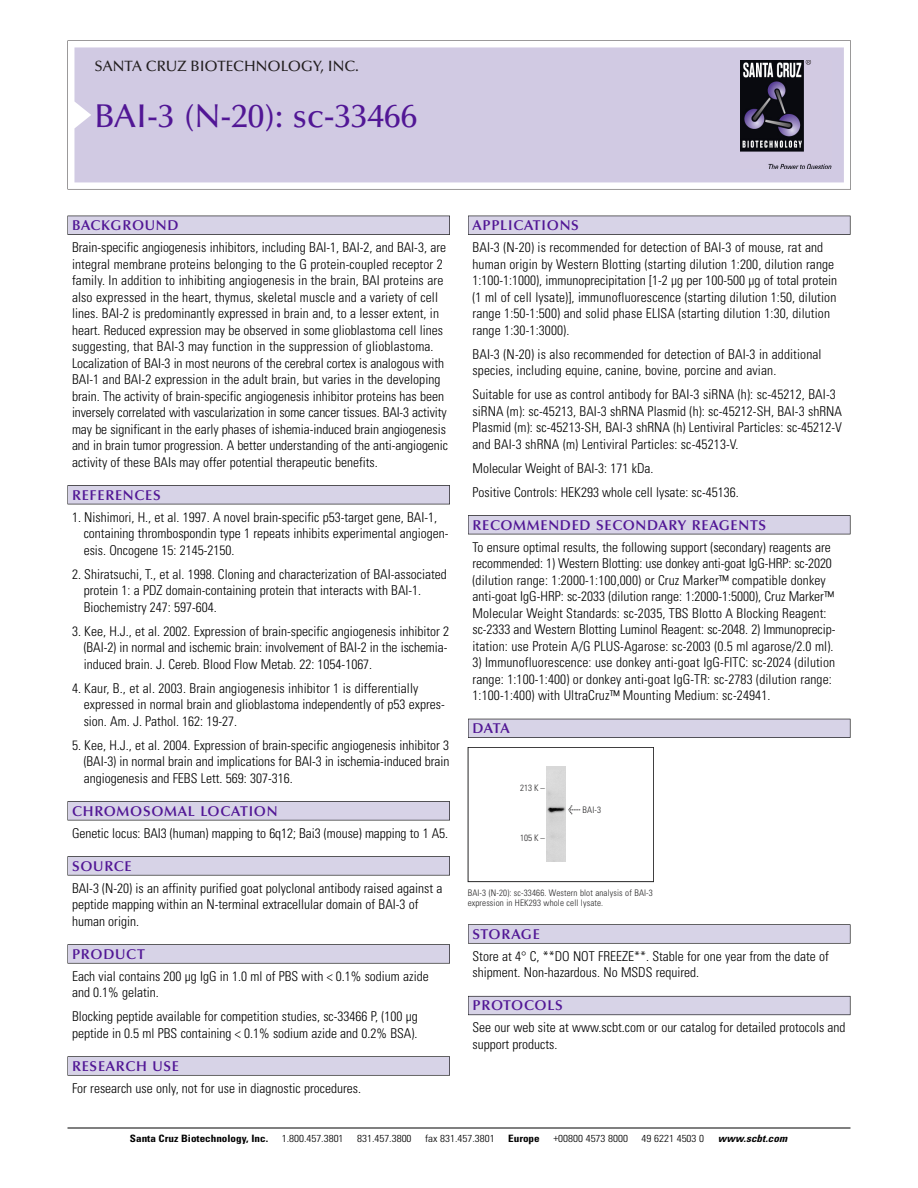
<style>
.page{position:relative;width:918px;height:1188px;background:#fff}
.page>*{position:absolute;margin:0;border:0;box-sizing:border-box;transform-origin:0 0}
.t1{font:500 33px "Optima";color:#511695}
.t2{font:500 15px "Optima";color:#231f20}
.t3{font:600 14.25px "Optima";letter-spacing:.05em;color:#511695}
.t4{font:300 condensed 13.5px/16.5px "Univers";color:#000}
.t5{font:300 condensed 10.2px "Univers";color:#000;scale:1.1 1}
.t6{font:700 condensed 10.2px "Univers";color:#000;scale:1.1 1}
.t7{font:italic 700 condensed 10.2px "Univers";letter-spacing:.005em;color:#000;scale:1.1 1}
.t8{font:9px/10.5px "Univers Condensed Light+TTJQJC";letter-spacing:.015em;color:#272627}
.s1{font-family:"Meta Plus Book Roman+CZJQTS";font-size:10.5px}
</style>
<div class="page">
<svg style="left:68px;top:40px;width:783px;height:149px"></svg>
<div style="left:74px;top:47px;width:770px;height:135px;background:#d1cae3"></div>
<img style="left:741px;top:60px;width:90px;height:108px">
<div style="left:68px;top:216px;width:382px;height:19px;background:#525155"></div>
<div style="left:68px;top:216px;width:381px;height:18px;background:#d7d3e7"></div>
<div style="left:68px;top:485px;width:382px;height:19px;background:#525155"></div>
<div style="left:68px;top:486px;width:381px;height:18px;background:#d7d3e7"></div>
<div style="left:68px;top:801px;width:382px;height:19px;background:#545357"></div>
<div style="left:68px;top:802px;width:381px;height:18px;background:#d7d3e7"></div>
<div style="left:68px;top:856px;width:382px;height:19px;background:#575759"></div>
<div style="left:68px;top:857px;width:381px;height:18px;background:#d7d3e7"></div>
<svg style="left:68px;top:944px;width:382px;height:20px"></svg>
<div style="left:68px;top:945px;width:381px;height:18px;background:#d7d3e7"></div>
<div style="left:68px;top:1056px;width:382px;height:20px;background:#626263"></div>
<div style="left:68px;top:1057px;width:381px;height:18px;background:#d7d3e7"></div>
<div style="left:468px;top:216px;width:382px;height:19px;background:#525155"></div>
<div style="left:468px;top:216px;width:382px;height:18px;background:#d7d3e7"></div>
<div style="left:468px;top:515px;width:382px;height:19px;background:#525155"></div>
<div style="left:468px;top:516px;width:382px;height:18px;background:#d7d3e7"></div>
<div style="left:468px;top:719px;width:382px;height:19px;background:#525158"></div>
<div style="left:468px;top:719px;width:382px;height:18px;background:#d7d3e7"></div>
<div style="left:468px;top:924px;width:382px;height:20px;background:#666667"></div>
<div style="left:468px;top:925px;width:382px;height:18px;background:#d7d3e7"></div>
<div style="left:468px;top:996px;width:382px;height:19px;background:#66646d"></div>
<div style="left:468px;top:997px;width:382px;height:18px;background:#d7d3e7"></div>
<hr style="left:68px;top:1128px;width:782px;height:1px;background:#000">
<div style="left:468px;top:747px;width:186px;height:135px;border:1px solid #272627"></div>
<img style="left:546px;top:767px;width:20px;height:95px">
<p class="t2" style="left:94px;top:61px;width:266px">SANTA CRUZ BIOTECHNOLOGY, INC.</p>
<h1 class="t1" style="left:94px;top:103px;width:324px">BAI-3 (N-20): sc-33466</h1>
<p class="t3" style="left:72px;top:219px;width:108px">BACKGROUND</p>
<p class="t4" style="left:72px;top:240px;width:378px">Brain-specific angiogenesis inhibitors, including BAI-1, BAI-2, and BAI-3, are integral membrane proteins belonging to the G protein-coupled receptor 2 family. In addition to inhibiting angiogenesis in the brain, BAI proteins are also expressed in the heart, thymus, skeletal muscle and a variety of cell lines. BAI-2 is predominantly expressed in brain and, to a lesser extent, in heart. Reduced expression may be observed in some glioblastoma cell lines suggesting, that BAI-3 may function in the suppression of glioblastoma.<br>Localization of BAI-3 in most neurons of the cerebral cortex is analogous with BAI-1 and BAI-2 expression in the adult brain, but varies in the developing brain. The activity of brain-specific angiogenesis inhibitor proteins has been inversely correlated with vascularization in some cancer tissues. BAI-3 activity may be significant in the early phases of ishemia-induced brain angiogenesis and in brain tumor progression. A better understanding of the anti-angiogenic activity of these BAIs may offer potential therapeutic benefits.</p>
<p class="t3" style="left:72px;top:489px;width:90px">REFERENCES</p>
<p class="t4" style="left:84px;top:510px;width:366px;text-indent:-12px">1. Nishimori, H., et al. 1997. A novel brain-specific p53-target gene, BAI-1, containing thrombospondin type 1 repeats inhibits experimental angiogen&shy;esis. Oncogene 15: 2145-2150.</p>
<p class="t4" style="left:84px;top:567px;width:365px;text-indent:-12px">2. Shiratsuchi, T., et al. 1998. Cloning and characterization of BAI-associated protein 1: a PDZ domain-containing protein that interacts with BAI-1.<br>Biochemistry 247: 597-604.</p>
<p class="t4" style="left:84px;top:624px;width:367px;text-indent:-12px">3. Kee, H.J., et al. 2002. Expression of brain-specific angiogenesis inhibitor 2 (BAI-2) in normal and ischemic brain: involvement of BAI-2 in the ischemia&shy;induced brain. J. Cereb. Blood Flow Metab. 22: 1054-1067.</p>
<p class="t4" style="left:84px;top:681px;width:363px;text-indent:-12px">4. Kaur, B., et al. 2003. Brain angiogenesis inhibitor 1 is differentially expressed in normal brain and glioblastoma independently of p53 expres&shy;sion. Am. J. Pathol. 162: 19-27.</p>
<p class="t4" style="left:84px;top:738px;width:367px;text-align:justify;text-indent:-12px">5. Kee, H.J., et al. 2004. Expression of brain-specific angiogenesis inhibitor 3 (BAI-3) in normal brain and implications for BAI-3 in ischemia-induced brain angiogenesis and FEBS Lett. 569: 307-316.</p>
<p class="t3" style="left:72px;top:805px;width:207px">CHROMOSOMAL LOCATION</p>
<p class="t4" style="left:72px;top:826px;width:378px">Genetic locus: BAI3 (human) mapping to 6q12; Bai3 (mouse) mapping to 1 A5.</p>
<p class="t3" style="left:72px;top:860px;width:61px">SOURCE</p>
<p class="t4" style="left:72px;top:881px;width:372px">BAI-3 (N-20) is an affinity purified goat polyclonal antibody raised against a peptide mapping within an N-terminal extracellular domain of BAI-3 of human origin.</p>
<p class="t3" style="left:72px;top:948px;width:74px">PRODUCT</p>
<p class="t4" style="left:72px;top:969px;width:358px">Each vial contains 200 µg IgG in 1.0 ml of PBS with &lt; 0.1% sodium azide and 0.1% gelatin.</p>
<p class="t4" style="left:72px;top:1009px;width:347px">Blocking peptide available for competition studies, sc-33466 P, (100 µg peptide in 0.5 ml PBS containing &lt; 0.1% sodium azide and 0.2% BSA).</p>
<p class="t3" style="left:72px;top:1060px;width:109px">RESEARCH USE</p>
<p class="t4" style="left:72px;top:1081px;width:290px">For research use only, not for use in diagnostic procedures.</p>
<p class="t3" style="left:473px;top:219px;width:108px">APPLICATIONS</p>
<p class="t4" style="left:473px;top:240px;width:366px">BAI-3 (N-20) is recommended for detection of BAI-3 of mouse, rat and human origin by Western Blotting (starting dilution 1:200, dilution range 1:100-1:1000), immunoprecipitation [1-2 µg per 100-500 µg of total protein (1 ml of cell lysate)], immunofluorescence (starting dilution 1:50, dilution range 1:50-1:500) and solid phase ELISA (starting dilution 1:30, dilution range 1:30-1:3000).</p>
<p class="t4" style="left:473px;top:347px;width:351px">BAI-3 (N-20) is also recommended for detection of BAI-3 in additional species, including equine, canine, bovine, porcine and avian.</p>
<p class="t4" style="left:473px;top:387px;width:371px">Suitable for use as control antibody for BAI-3 siRNA (h): sc-45212, BAI-3 siRNA (m): sc-45213, BAI-3 shRNA Plasmid (h): sc-45212-SH, BAI-3 shRNA Plasmid (m): sc-45213-SH, BAI-3 shRNA (h) Lentiviral Particles: sc-45212-V and BAI-3 shRNA (m) Lentiviral Particles: sc-45213-V.</p>
<p class="t4" style="left:473px;top:457px;width:268px;line-height:24px">Molecular Weight of BAI-3: 171 kDa.<br>Positive Controls: HEK293 whole cell lysate: sc-45136.</p>
<p class="t3" style="left:473px;top:519px;width:295px">RECOMMENDED SECONDARY REAGENTS</p>
<p class="t4" style="left:473px;top:540px;width:364px">To ensure optimal results, the following support (secondary) reagents are recommended: 1) Western Blotting: use donkey anti-goat IgG-HRP: sc-2020 (dilution range: 1:2000-1:100,000) or Cruz Marker™ compatible donkey anti-goat IgG-HRP: sc-2033 (dilution range: 1:2000-1:5000), Cruz Marker™ Molecular Weight Standards: sc-2035, TBS Blotto A Blocking Reagent: sc-2333 and Western Blotting Luminol Reagent: sc-2048. 2) Immunoprecip&shy;itation: use Protein A/G PLUS-Agarose: sc-2003 (0.5 ml agarose/2.0 ml).</p>
<p class="t4" style="left:473px;top:655px;width:364px">3) Immunofluorescence: use donkey anti-goat IgG-FITC: sc-2024 (dilution range: 1:100-1:400) or donkey anti-goat IgG-TR: sc-2783 (dilution range:<br>1:100-1:400) with UltraCruz™ Mounting Medium: sc-24941.</p>
<p class="t3" style="left:473px;top:723px;width:39px">DATA</p>
<p class="t8" style="left:520px;top:784px;width:26px">213 K –</p>
<p class="t8" style="left:520px;top:833px;width:26px">105 K –</p>
<p class="t8" style="left:568px;top:805px;width:35px"><span class="s1">&lt;</span> BAI-3</p>
<p class="t8" style="left:468px;top:888px;width:187px">BAI-3 (N-20): sc-33466. Western blot analysis of BAI-3 expression in HEK293 whole cell lysate.</p>
<p class="t3" style="left:473px;top:928px;width:69px">STORAGE</p>
<p class="t4" style="left:473px;top:949px;width:358px">Store at 4° C, **DO NOT FREEZE**. Stable for one year from the date of shipment. Non-hazardous. No MSDS required.</p>
<p class="t3" style="left:473px;top:1000px;width:92px">PROTOCOLS</p>
<p class="t4" style="left:473px;top:1021px;width:375px">See our web site at www.scbt.com or our catalog for detailed protocols and support products.</p>
<p class="t6" style="left:130px;top:1135px;width:127px">Santa Cruz Biotechnology, Inc.</p>
<p class="t5" style="left:282px;top:1135px;width:58px">1.800.457.3801</p>
<p class="t5" style="left:357px;top:1135px;width:51px">831.457.3800</p>
<p class="t5" style="left:425px;top:1135px;width:65px">fax 831.457.3801</p>
<p class="t6" style="left:508px;top:1135px;width:30px">Europe</p>
<p class="t5" style="left:553px;top:1135px;width:69px">+00800 4573 8000</p>
<p class="t5" style="left:642px;top:1135px;width:58px">49 6221 4503 0</p>
<p class="t7" style="left:718px;top:1135px;width:64px">www.scbt.com</p>
</div>
